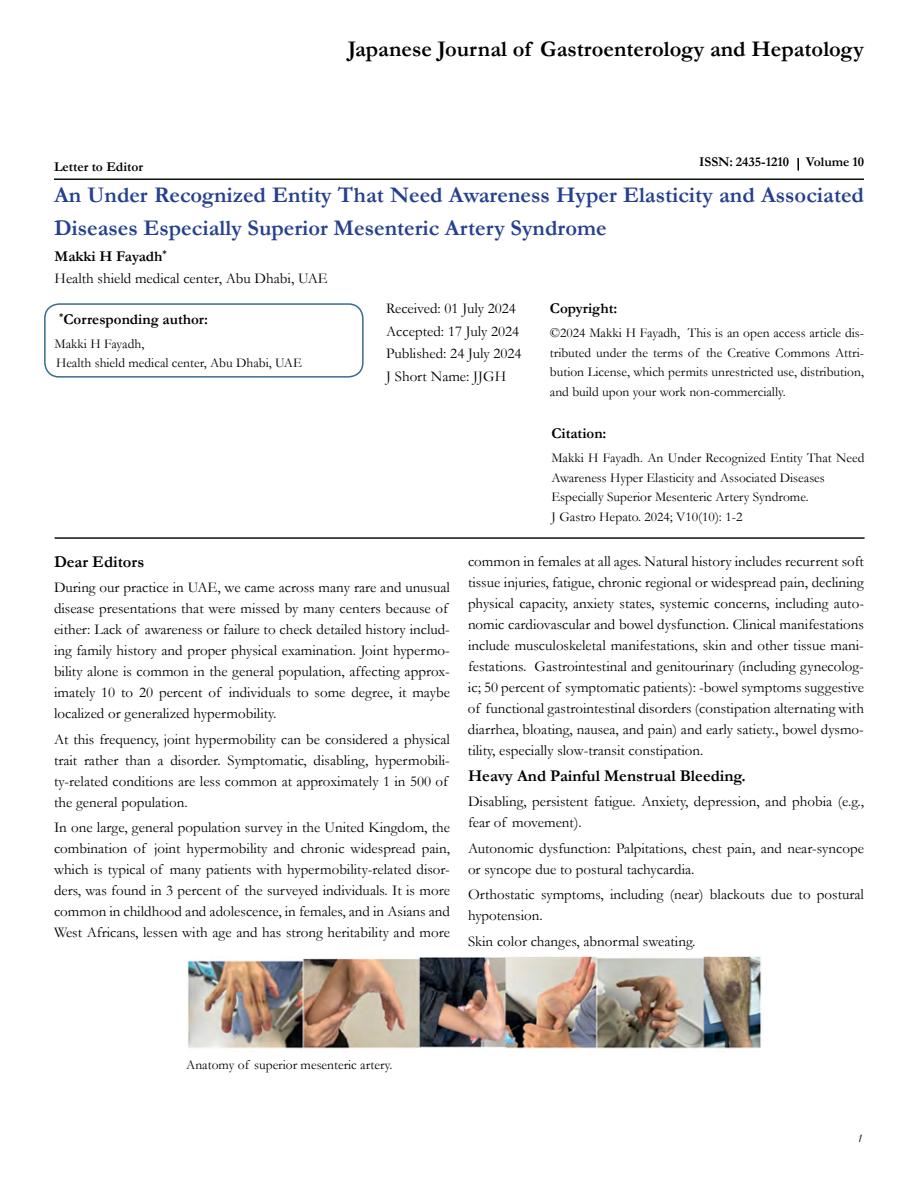
<style>
.page{position:relative;width:918px;height:1188px;background:#fff}
.page>*{position:absolute;margin:0;border:0;box-sizing:border-box;transform-origin:0 0}
.t1{font:700 22.5px/33px "Garamond";color:#25408f}
.t2{font:700 22.5px "Garamond";color:#000}
.t3{font:700 16.5px "Garamond";color:#000}
.t4{font:15px/21px "Garamond";color:#000}
.t5{font:700 15px "Garamond";color:#000}
.t6{font:13.5px/19.5px "Garamond";color:#000}
.t7{font:700 13.5px "Garamond";color:#000}
.t8{font:italic 12px "Garamond";color:#000}
.s1{font-weight:700}
</style>
<div class="page">
<hr style="left:54px;top:178px;width:810px;height:2px;background:#081208">
<svg style="left:797px;top:158px;width:2px;height:13px"></svg>
<div style="left:44px;top:303px;width:320px;height:75px;border:2px solid #386c8d;border-radius:14px"></div>
<hr style="left:55px;top:537px;width:810px;height:2px;background:#081208">
<img style="left:187px;top:956px;width:575px;height:93px">
<h1 class="t2" style="left:348px;top:34px;width:518px">Japanese Journal of Gastroenterology and Hepatology</h1>
<p class="t7" style="left:699px;top:153px;width:166px">ISSN: 2435-1210 Volume 10</p>
<h1 class="t1" style="left:54px;top:178px;width:812px">An Under Recognized Entity That Need Awareness Hyper Elasticity and Associated<br>Diseases Especially Superior Mesenteric Artery Syndrome</h1>
<p class="t4" style="left:55px;top:244px;width:275px;line-height:22.5px"><span class="s1">Makki H Fayadh</span><sup>*<br></sup>Health shield medical center, Abu Dhabi, UAE</p>
<p class="t5" style="left:59px;top:309px;width:150px"><sup>*</sup>Corresponding author:</p>
<p class="t6" style="left:55px;top:333px;width:249px">Makki H Fayadh,<br>Health shield medical center, Abu Dhabi, UAE</p>
<p class="t7" style="left:54px;top:158px;width:91px">Letter to Editor</p>
<p class="t4" style="left:386px;top:297px;width:137px;line-height:22.5px">Received: 01 July 2024<br>Accepted: 17 July 2024<br>Published: 24 July 2024<br>J Short Name: JJGH</p>
<p class="t5" style="left:550px;top:298px;width:69px">Copyright:</p>
<p class="t6" style="left:550px;top:323px;width:316px;text-align:justify">©2024 Makki H Fayadh, This is an open access article dis&shy;tributed under the terms of the Creative Commons Attri&shy;bution License, which permits unrestricted use, distribution, and build upon your work non-commercially.</p>
<p class="t5" style="left:551px;top:423px;width:57px">Citation:</p>
<p class="t6" style="left:551px;top:448px;width:315px">Makki H Fayadh. An Under Recognized Entity That Need Awareness Hyper Elasticity and Associated Diseases Especially Superior Mesenteric Artery Syndrome.<br>J Gastro Hepato. 2024; V10(10): 1-2</p>
<p class="t3" style="left:54px;top:551px;width:92px">Dear Editors</p>
<p class="t4" style="left:54px;top:577px;width:398px">During our practice in UAE, we came across many rare and unusual disease presentations that were missed by many centers because of either: Lack of awareness or failure to check detailed history includ&shy;ing family history and proper physical examination. Joint hypermo&shy;bility alone is common in the general population, affecting approx&shy;imately 10 to 20 percent of individuals to some degree, it maybe localized or generalized hypermobility.</p>
<p class="t4" style="left:54px;top:728px;width:398px">At this frequency, joint hypermobility can be considered a physical trait rather than a disorder. Symptomatic, disabling, hypermobili&shy;ty-related conditions are less common at approximately 1 in 500 of the general population.</p>
<p class="t4" style="left:54px;top:817px;width:398px;text-align:justify">In one large, general population survey in the United Kingdom, the combination of joint hypermobility and chronic widespread pain, which is typical of many patients with hypermobility-related disor&shy;ders, was found in 3 percent of the surveyed individuals. It is more common in childhood and adolescence, in females, and in Asians and West Africans, lessen with age and has strong heritability and more</p>
<p class="t4" style="left:468px;top:550px;width:398px;text-align:justify">common in females at all ages. Natural history includes recurrent soft tissue injuries, fatigue, chronic regional or widespread pain, declining physical capacity, anxiety states, systemic concerns, including auto&shy;nomic cardiovascular and bowel dysfunction. Clinical manifestations include musculoskeletal manifestations, skin and other tissue mani&shy;festations. Gastrointestinal and genitourinary (including gynecolog&shy;ic; 50 percent of symptomatic patients): -bowel symptoms suggestive of functional gastrointestinal disorders (constipation alternating with diarrhea, bloating, nausea, and pain) and early satiety., bowel dysmo&shy;tility, especially slow-transit constipation.</p>
<p class="t3" style="left:468px;top:764px;width:279px">Heavy And Painful Menstrual Bleeding.</p>
<p class="t4" style="left:468px;top:790px;width:398px">Disabling, persistent fatigue. Anxiety, depression, and phobia (e.g., fear of movement).</p>
<p class="t4" style="left:468px;top:837px;width:398px">Autonomic dysfunction: Palpitations, chest pain, and near-syncope or syncope due to postural tachycardia.</p>
<p class="t4" style="left:468px;top:883px;width:397px">Orthostatic symptoms, including (near) blackouts due to postural hypotension.</p>
<p class="t4" style="left:468px;top:930px;width:229px">Skin color changes, abnormal sweating.</p>
<p class="t6" style="left:186px;top:1055px;width:208px">Anatomy of superior mesenteric artery.</p>
<p class="t8" style="left:857px;top:1130px;width:7px">1</p>
</div>
